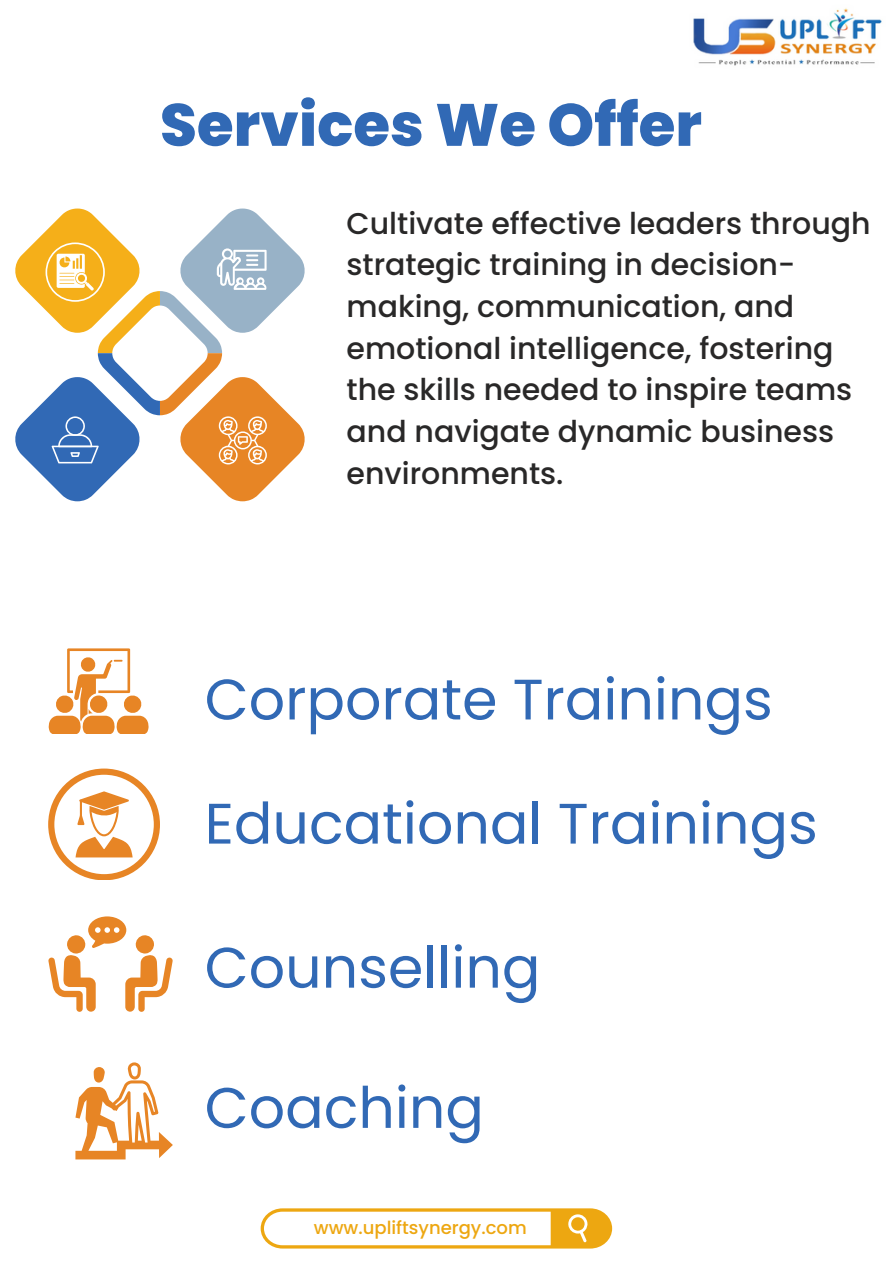
<style>
.page{position:relative;width:894px;height:1264px;background:#fff}
.page>*{position:absolute;margin:0;border:0;box-sizing:border-box;transform-origin:0 0}
.t1{font:800 59.55px "Poppins";color:#3169b5}
.t2{font:57px "Poppins";color:#3169b5}
.t3{font:500 30px/41.7px "Poppins";color:#292828}
.t4{font:500 18px "Poppins";color:#eda711}
</style>
<div class="page">
<svg style="left:15px;top:208px;width:290px;height:293px"></svg>
<img style="left:693px;top:8px;width:189px;height:58px">
<svg style="left:48px;top:768px;width:112px;height:112px"></svg>
<svg style="left:48px;top:916px;width:125px;height:96px"></svg>
<svg style="left:75px;top:1062px;width:98px;height:97px"></svg>
<svg style="left:48px;top:648px;width:101px;height:86px"></svg>
<svg style="left:260px;top:1208px;width:352px;height:40px"></svg>
<p class="t1" style="left:160px;top:83px;width:543px">Services We Offer</p>
<h1 class="t3" style="left:346px;top:202px;width:525px">Cultivate effective leaders through strategic training in decision&shy;making, communication, and emotional intelligence, fostering the skills needed to inspire teams and navigate dynamic business environments.</h1>
<p class="t2" style="left:204px;top:659px;width:569px">Corporate Trainings</p>
<p class="t2" style="left:204px;top:783px;width:614px">Educational Trainings</p>
<p class="t2" style="left:204px;top:927px;width:337px">Counselling</p>
<p class="t2" style="left:204px;top:1067px;width:281px">Coaching</p>
<h3 class="t4" style="left:314px;top:1215px;width:214px">www.upliftsynergy.com</h3>
</div>
